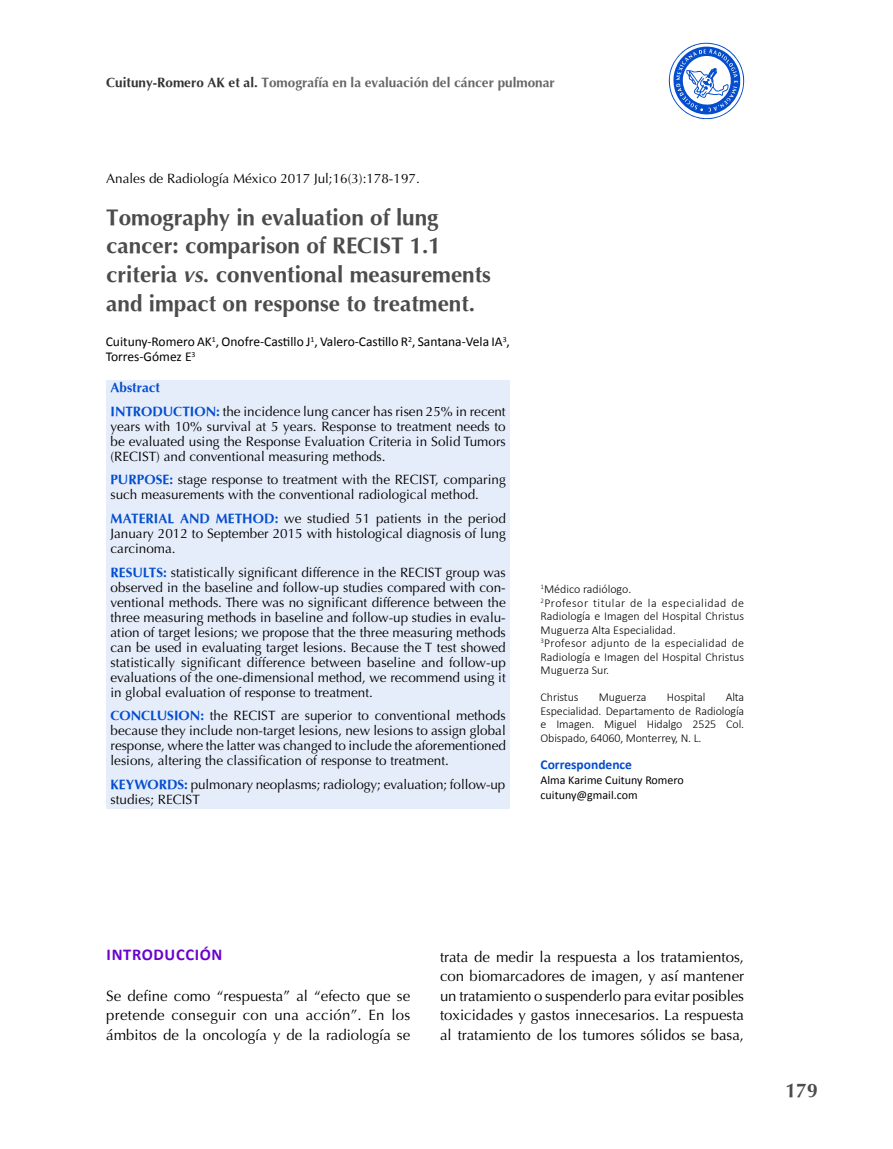
<style>
.page{position:relative;width:893px;height:1149px;background:#fff}
.page>*{position:absolute;margin:0;border:0;box-sizing:border-box;transform-origin:0 0}
.t1{font:700 22.5px/28.5px "Optima";color:#4c4c4c}
.t2{font:700 19.5px "Optima";color:#4c4c4c}
.t3{font:700 16.5px "Calibri";letter-spacing:.04em;color:#6a03cb}
.t4{font:15px/19.5px "Optima";color:#000;text-align:justify}
.t5{font:13.5px/15px "Optima";color:#000;text-align:justify}
.t6{font:13.5px/15px "Calibri";color:#000}
.t7{font:700 13.5px "Optima";color:#666}
.t8{font:700 13.5px "Calibri";color:#034dce}
.t9{font:300 12px/13.5px "Calibri";color:#000}
.t10{font:12px/15px "Calibri";color:#000}
.s1{color:#333}
.s2{font-style:italic}
.s3{font-weight:700;color:#034dce}
</style>
<div class="page">
<svg style="left:669px;top:43px;width:75px;height:76px"></svg>
<div style="left:106px;top:380px;width:404px;height:428px;background:#e6edfa"></div>
<p class="t7" style="left:106px;top:77px;width:450px"><span class="s1">Cuituny-Romero AK et al.</span> Tomografía en la evaluación del cáncer pulmonar</p>
<p class="t5" style="left:106px;top:171px;width:315px">Anales de Radiología México 2017 Jul;16(3):178-197.</p>
<h1 class="t1" style="left:106px;top:205px;width:386px">Tomography in evaluation of lung cancer: comparison of RECIST 1.1 criteria <span class="s2">vs.</span> conventional measurements and impact on response to treatment.</h1>
<p class="t6" style="left:106px;top:334px;width:406px">Cuituny-Romero AK<sup>1</sup>, Onofre-Castillo J<sup>1</sup>, Valero-Castillo R<sup>2</sup>, Santana-Vela IA<sup>3</sup>,<br>Torres-Gómez E<sup>3</sup></p>
<p class="t5" style="left:111px;top:376px;width:397px;line-height:23.5px"><span class="s3">Abstract<br>INTRODUCTION:</span> the incidence lung cancer has risen 25% in recent</p>
<p class="t5" style="left:111px;top:419px;width:397px">years with 10% survival at 5 years. Response to treatment needs to be evaluated using the Response Evaluation Criteria in Solid Tumors (RECIST) and conventional measuring methods.</p>
<p class="t5" style="left:111px;top:472px;width:397px"><span class="s3">PURPOSE:</span> stage response to treatment with the RECIST, comparing such measurements with the conventional radiological method.</p>
<p class="t5" style="left:111px;top:511px;width:397px"><span class="s3">MATERIAL AND METHOD:</span> we studied 51 patients in the period January 2012 to September 2015 with histological diagnosis of lung carcinoma.</p>
<p class="t5" style="left:111px;top:564px;width:397px"><span class="s3">RESULTS:</span> statistically significant difference in the RECIST group was observed in the baseline and follow-up studies compared with con&shy;ventional methods. There was no significant difference between the three measuring methods in baseline and follow-up studies in evalu&shy;ation of target lesions; we propose that the three measuring methods can be used in evaluating target lesions. Because the T test showed statistically significant difference between baseline and follow-up evaluations of the one-dimensional method, we recommend using it in global evaluation of response to treatment.</p>
<p class="t5" style="left:111px;top:708px;width:397px"><span class="s3">CONCLUSION:</span> the RECIST are superior to conventional methods because they include non-target lesions, new lesions to assign global response, where the latter was changed to include the aforementioned lesions, altering the classification of response to treatment.</p>
<p class="t5" style="left:111px;top:776px;width:396px"><span class="s3">KEYWORDS:</span> pulmonary neoplasms; radiology; evaluation; follow-up studies; RECIST</p>
<p class="t9" style="left:541px;top:583px;width:205px"><sup>1</sup>Médico radiólogo.<br><sup>2</sup>Profesor titular de la especialidad de<br>Radiología e Imagen del Hospital Christus<br>Muguerza Alta Especialidad.<br><sup>3</sup>Profesor adjunto de la especialidad de<br>Radiología e Imagen del Hospital Christus<br>Muguerza Sur.</p>
<p class="t9" style="left:541px;top:691px;width:39px">Christus</p>
<p class="t9" style="left:599px;top:691px;width:49px">Muguerza</p>
<p class="t9" style="left:667px;top:691px;width:40px">Hospital</p>
<p class="t9" style="left:541px;top:691px;width:205px;text-align:justify;text-indent:185px">Alta Especialidad. Departamento de Radiología e Imagen. Miguel Hidalgo 2525 Col.<br>Obispado, 64060, Monterrey, N. L.</p>
<p class="t8" style="left:541px;top:757px;width:93px">Correspondence</p>
<p class="t10" style="left:541px;top:772px;width:145px">Alma Karime Cuituny Romero cuituny@gmail.com</p>
<p class="t3" style="left:107px;top:946px;width:117px">INTRODUCCIÓN</p>
<p class="t4" style="left:106px;top:985px;width:305px">Se define como “respuesta” al “efecto que se pretende conseguir con una acción”. En los ámbitos de la oncología y de la radiología se</p>
<p class="t4" style="left:440px;top:946px;width:306px">trata de medir la respuesta a los tratamientos, con biomarcadores de imagen, y así mantener un tratamiento o suspenderlo para evitar posibles toxicidades y gastos innecesarios. La respuesta al tratamiento de los tumores sólidos se basa,</p>
<h2 class="t2" style="left:785px;top:1082px;width:34px">179</h2>
</div>
